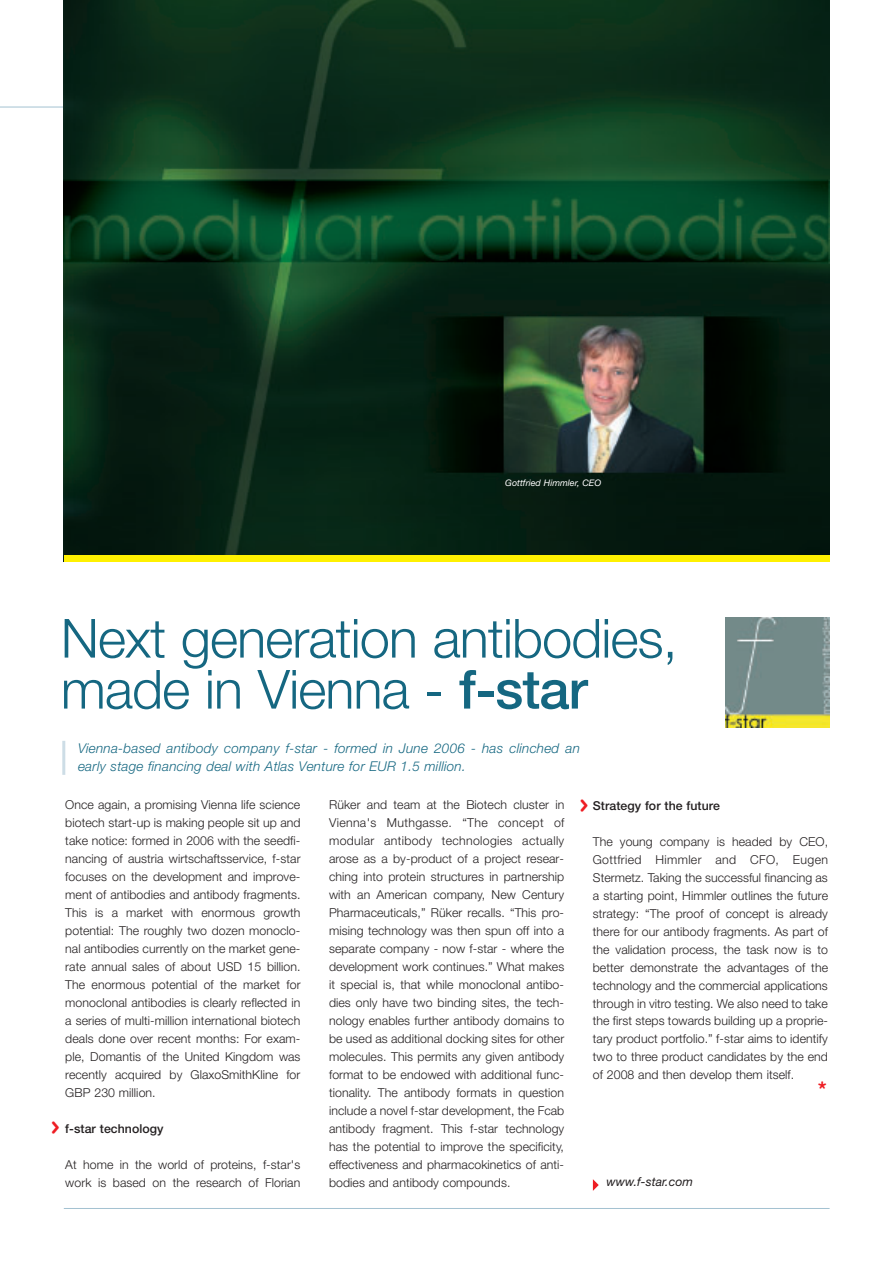
<style>
.page{position:relative;width:893px;height:1263px;background:#fff}
.page>*{position:absolute;margin:0;border:0;box-sizing:border-box;transform-origin:0 0}
.t1{font:300 54px/51px "Helvetica Neue";letter-spacing:-.015em;color:#156781}
.t2{font:40.5px "Isonorm 3098";color:#ee1d23}
.t3{font:25.05px "Isonorm 3098";color:#ee1d23}
.t4{font:italic 300 13.5px/18px "Helvetica Neue";letter-spacing:.015em;color:#156781}
.t5{font:300 12.3px/18px "Helvetica Neue";letter-spacing:.005em;color:#231f20;text-align:justify}
.t6{font:500 12.3px "Helvetica Neue";letter-spacing:.005em;color:#231f20}
.t7{font:italic 12.3px "Helvetica Neue";letter-spacing:.005em;color:#231f20}
.t8{font:italic 9px "Helvetica Neue";letter-spacing:.005em;color:#fff}
.s1{font-weight:500}
</style>
<div class="page">
<hr style="left:0;top:107px;width:758px;height:1px;background:#a3c2d1">
<hr style="left:64px;top:1208px;width:765px;height:1px;background:#a3c2d1">
<svg style="left:593px;top:1179px;width:5px;height:12px"></svg>
<hr style="left:62px;top:741px;width:3px;height:34px;background:#cddde6">
<img style="left:725px;top:618px;width:104px;height:109px">
<img style="left:64px;top:0;width:765px;height:555px">
<div style="left:64px;top:555px;width:765px;height:6px;background:#fff101"></div>
<p class="t8" style="left:505px;top:480px;width:98px">Gottfried Himmler, CEO</p>
<h1 class="t1" style="left:61px;top:618px;width:618px">Next generation antibodies, made in Vienna - <span class="s1">f-star</span></h1>
<p class="t4" style="left:78px;top:740px;width:503px">Vienna-based antibody company f-star - formed in June 2006 - has clinched an early stage financing deal with Atlas Venture for EUR 1.5 million.</p>
<p class="t5" style="left:65px;top:796px;width:237px">Once again, a promising Vienna life science biotech start-up is making people sit up and take notice: formed in 2006 with the seedfi&shy;nancing of austria wirtschaftsservice, f-star focuses on the development and improve&shy;ment of antibodies and antibody fragments.<br>This is a market with enormous growth potential: The roughly two dozen monoclo&shy;nal antibodies currently on the market gene&shy;rate annual sales of about USD 15 billion.<br>The enormous potential of the market for monoclonal antibodies is clearly reflected in a series of multi-million international biotech deals done over recent months: For exam&shy;ple, Domantis of the United Kingdom was recently acquired by GlaxoSmithKline for GBP 230 million.</p>
<p class="t6" style="left:65px;top:1124px;width:100px">f-star technology</p>
<p class="t5" style="left:65px;top:1156px;width:236px">At home in the world of proteins, f-star's work is based on the research of Florian</p>
<h2 class="t2" style="left:52px;top:1099px;width:12px">&gt;</h2>
<p class="t5" style="left:329px;top:796px;width:237px">Rüker and team at the Biotech cluster in Vienna's Muthgasse. “The concept of modular antibody technologies actually arose as a by-product of a project resear&shy;ching into protein structures in partnership with an American company, New Century Pharmaceuticals,” Rüker recalls. “This pro&shy;mising technology was then spun off into a separate company - now f-star - where the development work continues.” What makes it special is, that while monoclonal antibo&shy;dies only have two binding sites, the tech&shy;nology enables further antibody domains to be used as additional docking sites for other molecules. This permits any given antibody format to be endowed with additional func&shy;tionality. The antibody formats in question include a novel f-star development, the Fcab antibody fragment. This f-star technology has the potential to improve the specificity, effectiveness and pharmacokinetics of anti&shy;bodies and antibody compounds.</p>
<h2 class="t2" style="left:580px;top:777px;width:12px">&gt;</h2>
<p class="t6" style="left:593px;top:801px;width:129px">Strategy for the future</p>
<p class="t5" style="left:593px;top:833px;width:237px">The young company is headed by CEO, Gottfried Himmler and CFO, Eugen Stermetz. Taking the successful financing as a starting point, Himmler outlines the future strategy: “The proof of concept is already there for our antibody fragments. As part of the validation process, the task now is to better demonstrate the advantages of the technology and the commercial applications through in vitro testing. We also need to take the first steps towards building up a proprie&shy;tary product portfolio.” f-star aims to identify two to three product candidates by the end of 2008 and then develop them itself.</p>
<h3 class="t3" style="left:818px;top:1074px;width:11px">*</h3>
<p class="t7" style="left:606px;top:1177px;width:88px">www.f-star.com</p>
</div>
